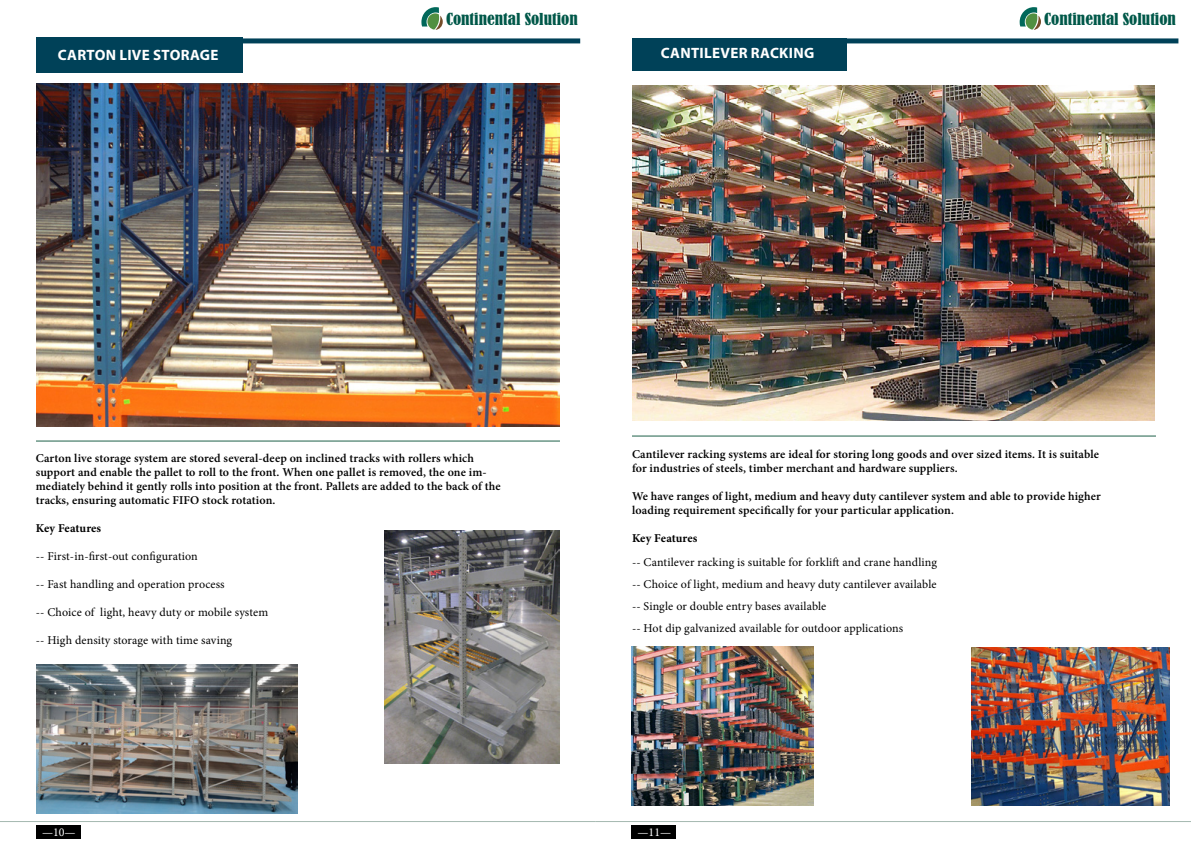
<style>
.page{position:relative;width:1191px;height:842px;background:#fff}
.page>*{position:absolute;margin:0;border:0;box-sizing:border-box;transform-origin:0 0}
.t1{font:condensed 15.5px "Bernard";color:#005849;scale:1.11 1}
.t2{font:700 15px "Myriad Pro";letter-spacing:.02em;color:#fff}
.t3{font:600 12px/14px "Minion Pro";letter-spacing:.01em;color:#000}
.t4{font:12px/22px "Minion Pro";letter-spacing:.01em;color:#000}
.t5{font:700 12px "Minion Pro";color:#000}
.t6{font:12px "Minion Pro";color:#fff}
</style>
<div class="page">
<div style="left:36px;top:825px;width:44px;height:14px;background:#000"></div>
<div style="left:631px;top:825px;width:45px;height:14px;background:#000"></div>
<svg style="left:421px;top:7px;width:22px;height:23px"></svg>
<hr style="left:0;top:821px;width:595px;height:1px;background:#66887a">
<hr style="left:595px;top:821px;width:596px;height:1px;background:#66887a">
<svg style="left:1019px;top:7px;width:22px;height:23px"></svg>
<div style="left:101px;top:38px;width:479px;height:5px;background:#004158"></div>
<div style="left:699px;top:38px;width:479px;height:5px;background:#004158"></div>
<div style="left:36px;top:38px;width:207px;height:35px;background:#004158"></div>
<img style="left:36px;top:83px;width:523px;height:343px">
<img style="left:384px;top:530px;width:175px;height:234px">
<img style="left:36px;top:664px;width:262px;height:149px">
<div style="left:632px;top:38px;width:214px;height:32px;background:#004158"></div>
<img style="left:632px;top:85px;width:522px;height:336px">
<img style="left:972px;top:647px;width:197px;height:159px">
<img style="left:631px;top:647px;width:182px;height:159px">
<hr style="left:632px;top:435px;width:524px;height:1px;background:#1e6149">
<hr style="left:36px;top:440px;width:524px;height:1px;background:#1e6149">
<p class="t2" style="left:58px;top:46px;width:162px">CARTON LIVE STORAGE</p>
<p class="t1" style="left:446px;top:10px;width:120px">Continental Solution</p>
<p class="t1" style="left:1044px;top:10px;width:120px">Continental Solution</p>
<p class="t2" style="left:661px;top:44px;width:155px">CANTILEVER RACKING</p>
<p class="t3" style="left:36px;top:451px;width:466px">Carton live storage system are stored several-deep on inclined tracks with rollers which support and enable the pallet to roll to the front. When one pallet is removed, the one im&shy;mediately behind it gently rolls into position at the front. Pallets are added to the back of the tracks, ensuring automatic FIFO stock rotation.</p>
<p class="t5" style="left:36px;top:520px;width:67px">Key Features</p>
<p class="t4" style="left:36px;top:545px;width:164px">-- First-in-first-out configuration</p>
<p class="t4" style="left:36px;top:573px;width:190px">-- Fast handling and operation process</p>
<p class="t4" style="left:36px;top:601px;width:234px">-- Choice of light, heavy duty or mobile system</p>
<p class="t4" style="left:36px;top:629px;width:198px">-- High density storage with time saving</p>
<p class="t3" style="left:632px;top:447px;width:468px">Cantilever racking systems are ideal for storing long goods and over sized items. It is suitable for industries of steels, timber merchant and hardware suppliers.</p>
<p class="t3" style="left:632px;top:489px;width:470px">We have ranges of light, medium and heavy duty cantilever system and able to provide higher loading requirement specifically for your particular application.</p>
<p class="t5" style="left:632px;top:530px;width:67px">Key Features</p>
<p class="t4" style="left:632px;top:551px;width:306px">-- Cantilever racking is suitable for forklift and crane handling -- Choice of light, medium and heavy duty cantilever available -- Single or double entry bases available<br>-- Hot dip galvanized available for outdoor applications</p>
<p class="t6" style="left:42px;top:824px;width:35px">—10—</p>
<p class="t6" style="left:637px;top:824px;width:35px">—11—</p>
</div>
